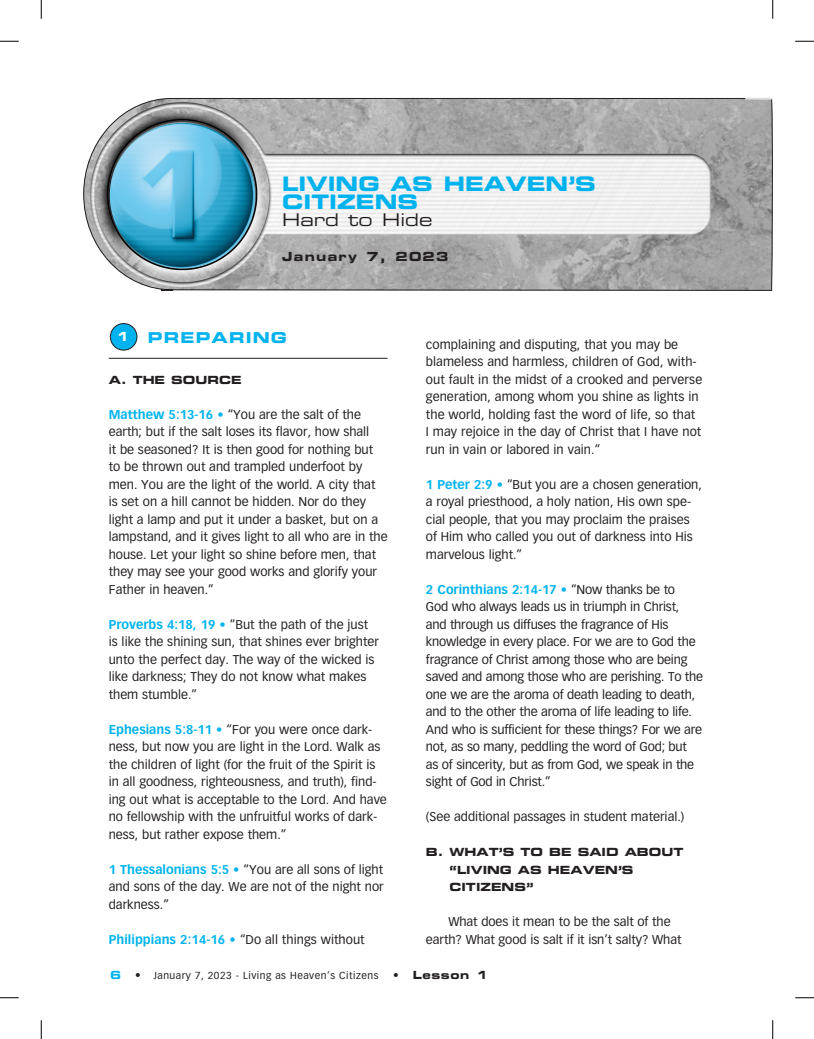
<style>
.page{position:relative;width:814px;height:1039px;background:#fff}
.page>*{position:absolute;margin:0;border:0;box-sizing:border-box;transform-origin:0 0}
.t1{font:20px/17.5px "Eurostile Bold Extended Two";color:#00b3ee}
.t2{font:17.5px "Eurostile Extended Two";color:#231f20}
.t3{font:15px "Eurostile Bold Extended Two";letter-spacing:.075em;color:#00b3ee}
.t4{font:12.5px/17.5px "Vectora LH";color:#231f20}
.t5{font:700 12.5px "Vectora LH";letter-spacing:.005em;color:#00b3ee}
.t6{font:12.5px "Eurostile Bold Extended Two";letter-spacing:.1em;color:#231f20}
.t7{font:12.5px "Eurostile Bold Extended Two";color:#fff}
.t8{font:11.25px/17.5px "Eurostile Bold Extended Two";color:#231f20}
.t9{font:10px "Vectora LH";letter-spacing:.05em;color:#231f20}
.s1{font-weight:700;color:#00b3ee}
.s2{font-weight:400;color:#231f20}
.s3{font-family:"Eurostile Bold Extended Two";font-size:11.25px;color:#00b3ee}
.s4{font-size:11.25px}
.s5{font-family:"Vectora LH"}
</style>
<div class="page">
<svg style="left:83px;top:98px;width:690px;height:193px"></svg>
<img style="left:110px;top:123px;width:145px;height:145px;border-radius:73px">
<hr style="left:109px;top:358px;width:279px;height:1px;background:#231f20">
<div style="left:110px;top:323px;width:27px;height:27px;background:#00b3ee;border-radius:50%"></div>
<div style="left:110px;top:323px;width:27px;height:27px;border:1px solid #231f20;border-radius:50%"></div>
<svg style="left:745px;top:98px;width:27px;height:1px"></svg>
<svg style="left:0;top:40px;width:19px;height:2px"></svg>
<svg style="left:795px;top:40px;width:19px;height:2px"></svg>
<svg style="left:0;top:997px;width:19px;height:1px"></svg>
<svg style="left:795px;top:997px;width:19px;height:1px"></svg>
<svg style="left:40px;top:0;width:2px;height:19px"></svg>
<svg style="left:40px;top:1020px;width:2px;height:19px"></svg>
<svg style="left:772px;top:0;width:1px;height:19px"></svg>
<svg style="left:772px;top:1020px;width:1px;height:19px"></svg>
<h1 class="t1" style="left:282px;top:175px;width:315px">LIVING AS HEAVEN’S<br>CITIZENS</h1>
<h2 class="t2" style="left:282px;top:208px;width:152px">Hard to Hide</h2>
<p class="t6" style="left:282px;top:248px;width:168px">January 7, 2023</p>
<p class="t7" style="left:116px;top:328px;width:14px">1</p>
<p class="t3" style="left:148px;top:327px;width:141px">PREPARING</p>
<p class="t8" style="left:109px;top:371px;width:134px">A. THE SOURCE</p>
<p class="t4" style="left:109px;top:406px;width:280px"><span class="s1">Matthew 5:13-16 •</span> “You are the salt of the earth; but if the salt loses its flavor, how shall<br>it be seasoned? It is then good for nothing but to be thrown out and trampled underfoot by men. You are the light of the world. A city that<br>is set on a hill cannot be hidden. Nor do they light a lamp and put it under a basket, but on a lampstand, and it gives light to all who are in the house. Let your light so shine before men, that they may see your good works and glorify your Father in heaven.”</p>
<p class="t4" style="left:109px;top:616px;width:272px"><span class="s1">Proverbs 4:18, 19 •</span> “But the path of the just is like the shining sun, that shines ever brighter unto the perfect day. The way of the wicked is like darkness; They do not know what makes them stumble.”</p>
<p class="t4" style="left:109px;top:721px;width:280px"><span class="s1">Ephesians 5:8-11 •</span> “For you were once dark&shy;ness, but now you are light in the Lord. Walk as the children of light (for the fruit of the Spirit is in all goodness, righteousness, and truth), find&shy;ing out what is acceptable to the Lord. And have no fellowship with the unfruitful works of dark&shy;ness, but rather expose them.”</p>
<p class="t4" style="left:109px;top:861px;width:276px;text-align:justify"><span class="s1">1 Thessalonians 5:5 •</span> “You are all sons of light and sons of the day. We are not of the night nor darkness.”</p>
<p class="t5" style="left:109px;top:932px;width:257px">Philippians 2:14-16 • <span class="s2">“Do all things without</span></p>
<p class="t4" style="left:426px;top:336px;width:278px">complaining and disputing, that you may be blameless and harmless, children of God, with&shy;out fault in the midst of a crooked and perverse generation, among whom you shine as lights in the world, holding fast the word of life, so that<br>I may rejoice in the day of Christ that I have not run in vain or labored in vain.”</p>
<p class="t4" style="left:426px;top:476px;width:277px"><span class="s1">1 Peter 2:9 •</span> “But you are a chosen generation, a royal priesthood, a holy nation, His own spe&shy;cial people, that you may proclaim the praises of Him who called you out of darkness into His marvelous light.”</p>
<p class="t4" style="left:426px;top:581px;width:279px"><span class="s1">2 Corinthians 2:14-17 •</span> “Now thanks be to<br>God who always leads us in triumph in Christ, and through us diffuses the fragrance of His knowledge in every place. For we are to God the fragrance of Christ among those who are being saved and among those who are perishing. To the one we are the aroma of death leading to death, and to the other the aroma of life leading to life.<br>And who is sufficient for these things? For we are not, as so many, peddling the word of God; but<br>as of sincerity, but as from God, we speak in the sight of God in Christ.”</p>
<p class="t4" style="left:426px;top:808px;width:260px">(See additional passages in student material.)</p>
<p class="t8" style="left:449px;top:843px;width:235px;text-indent:-24px">B. WHAT’S TO BE SAID ABOUT “LIVING AS HEAVEN’S<br>CITIZENS”</p>
<p class="t4" style="left:426px;top:913px;width:257px;text-indent:22px">What does it mean to be the salt of the earth? What good is salt if it isn’t salty? What</p>
<p class="t9" style="left:110px;top:969px;width:270px"><span class="s3">6</span> <span class="s4">•</span> January 7, 2023 - Living as Heaven’s Citizens</p>
<p class="t8" style="left:393px;top:966px;width:96px"><span class="s5">•</span> Lesson 1</p>
</div>
